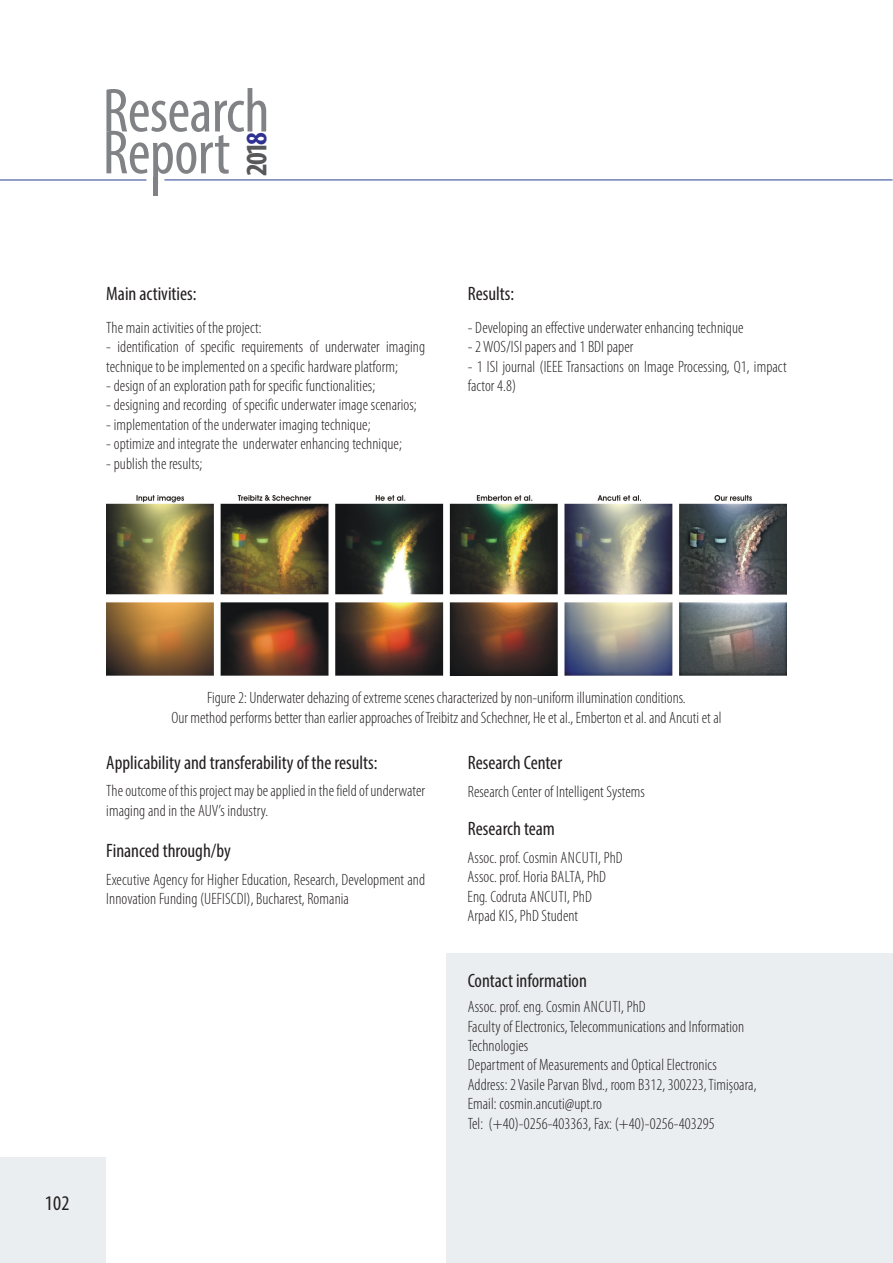
<style>
.page{position:relative;width:893px;height:1263px;background:#fff}
.page>*{position:absolute;margin:0;border:0;box-sizing:border-box;transform-origin:0 0}
.t1{font:condensed 62.7px "Myriad Pro";letter-spacing:-.01em;color:#808285}
.t2{font:700 condensed 29.85px "Myriad Pro";color:#57585a}
.t3{font:condensed 20.85px "Myriad Pro";color:#231f20}
.t4{font:condensed 19.5px "Myriad Pro";color:#231f20}
.Paragraph_Style_1{font:300 condensed 16.5px/19.5px "Myriad Pro";letter-spacing:.005em;color:#231f20}
.s1{color:#2e3092}
</style>
<div class="page">
<div style="left:0;top:1157px;width:106px;height:106px;background:#ebeef1"></div>
<div style="left:153px;top:178px;width:5px;height:18px;background:#808285"></div>
<hr style="left:0;top:180px;width:146px;height:1px;background:#253f8e">
<hr style="left:164px;top:180px;width:728px;height:1px;background:#253f8e">
<div style="left:446px;top:954px;width:447px;height:309px;background:#ebeef1"></div>
<img style="left:106px;top:495px;width:680px;height:181px">
<h1 class="t1" style="left:103px;top:73px;width:168px">Research</h1>
<h1 class="t1" style="left:103px;top:115px;width:129px">Report</h1>
<h2 class="t2" style="left:238px;top:176px;width:45px;rotate:-90deg">201<span class="s1">8</span></h2>
<p class="t4" style="left:106px;top:282px;width:92px">Main activities:</p>
<p class="Paragraph_Style_1" style="left:106px;top:318px;width:157px">The main activities of the project:</p>
<p class="Paragraph_Style_1" style="left:106px;top:337px;width:320px">- identification of specific requirements of underwater imaging technique to be implemented on a specific hardware platform;</p>
<p class="Paragraph_Style_1" style="left:106px;top:376px;width:270px">- design of an exploration path for specific functionalities;</p>
<p class="Paragraph_Style_1" style="left:106px;top:396px;width:312px">- designing and recording of specific underwater image scenarios;</p>
<p class="Paragraph_Style_1" style="left:106px;top:415px;width:266px">- implementation of the underwater imaging technique;</p>
<p class="Paragraph_Style_1" style="left:106px;top:434px;width:297px">- optimize and integrate the underwater enhancing technique;</p>
<p class="Paragraph_Style_1" style="left:106px;top:454px;width:98px">- publish the results;</p>
<p class="t4" style="left:468px;top:282px;width:48px">Results:</p>
<p class="Paragraph_Style_1" style="left:468px;top:318px;width:277px">- Developing an effective underwater enhancing technique</p>
<p class="Paragraph_Style_1" style="left:468px;top:337px;width:167px">- 2 WOS/ISI papers and 1 BDI paper</p>
<p class="Paragraph_Style_1" style="left:468px;top:357px;width:320px">- 1 ISI journal (IEEE Transactions on Image Processing, Q1, impact factor 4.8)</p>
<p class="t3" style="left:45px;top:1190px;width:26px">102</p>
<p class="Paragraph_Style_1" style="left:207px;top:688px;width:480px">Figure 2: Underwater dehazing of extreme scenes characterized by non-uniform illumination conditions.</p>
<p class="Paragraph_Style_1" style="left:171px;top:708px;width:552px">Our method performs better than earlier approaches of Treibitz and Schechner, He et al., Emberton et al. and Ancuti et al</p>
<p class="t4" style="left:106px;top:751px;width:273px">Applicability and transferability of the results:</p>
<p class="Paragraph_Style_1" style="left:106px;top:781px;width:320px">The outcome of this project may be applied in the field of underwater imaging and in the AUV’s industry.</p>
<p class="t4" style="left:106px;top:839px;width:126px">Financed through/by</p>
<p class="Paragraph_Style_1" style="left:106px;top:870px;width:320px">Executive Agency for Higher Education, Research, Development and<br>Innovation Funding (UEFISCDI), Bucharest, Romania</p>
<p class="t4" style="left:468px;top:751px;width:96px">Research Center</p>
<p class="Paragraph_Style_1" style="left:468px;top:782px;width:179px">Research Center of Intelligent Systems</p>
<p class="t4" style="left:468px;top:817px;width:89px">Research team</p>
<p class="Paragraph_Style_1" style="left:468px;top:848px;width:157px">Assoc. prof. Cosmin ANCUTI, PhD</p>
<p class="Paragraph_Style_1" style="left:468px;top:867px;width:140px">Assoc. prof. Horia BALTA, PhD</p>
<p class="Paragraph_Style_1" style="left:468px;top:887px;width:126px">Eng. Codruta ANCUTI, PhD</p>
<p class="Paragraph_Style_1" style="left:468px;top:906px;width:112px">Arpad KIS, PhD Student</p>
<p class="t4" style="left:468px;top:969px;width:121px">Contact information</p>
<p class="Paragraph_Style_1" style="left:468px;top:997px;width:180px">Assoc. prof. eng. Cosmin ANCUTI, PhD</p>
<p class="Paragraph_Style_1" style="left:468px;top:1017px;width:278px">Faculty of Electronics, Telecommunications and Information<br>Technologies</p>
<p class="Paragraph_Style_1" style="left:468px;top:1056px;width:250px">Department of Measurements and Optical Electronics</p>
<p class="Paragraph_Style_1" style="left:468px;top:1075px;width:290px">Address: 2 Vasile Parvan Blvd., room B312, 300223, Timișoara,</p>
<p class="Paragraph_Style_1" style="left:468px;top:1094px;width:136px">Email: cosmin.ancuti@upt.ro</p>
<p class="Paragraph_Style_1" style="left:468px;top:1114px;width:248px">Tel: (+40)-0256-403363, Fax: (+40)-0256-403295</p>
</div>
